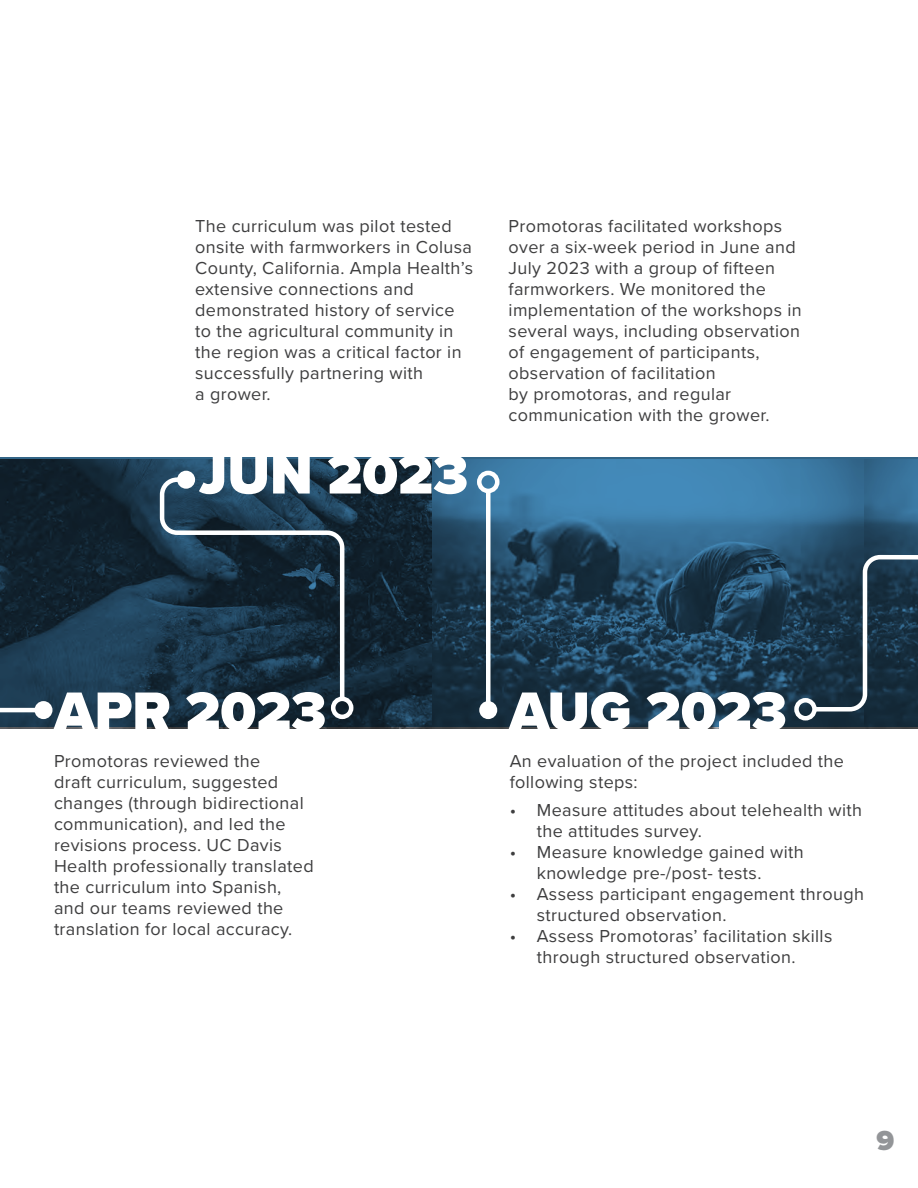
<style>
.page{position:relative;width:918px;height:1188px;background:#fff}
.page>*{position:absolute;margin:0;border:0;box-sizing:border-box;transform-origin:0 0}
.t1{font:900 57px "Proxima Nova";color:#fff}
.t2{font:900 28.5px "Proxima Nova";color:#939598}
.t3{font:18px/21px "Proxima Nova";letter-spacing:.02em;color:#3e3e3f}
</style>
<div class="page">
<svg style="left:0;top:457px;width:918px;height:270px;background:#21445d"></svg>
<svg style="left:158px;top:475px;width:189px;height:228px;background:#223b4d"></svg>
<div style="left:331px;top:697px;width:22px;height:22px;border:4px solid #fff;border-radius:50%"></div>
<div style="left:177px;top:471px;width:18px;height:18px;background:#fff;border-radius:50%"></div>
<div style="left:486px;top:491px;width:5px;height:219px;background:#fff"></div>
<div style="left:477px;top:471px;width:23px;height:22px;border:4px solid #fff;border-radius:50%"></div>
<div style="left:479px;top:701px;width:18px;height:18px;background:#fff;border-radius:50%"></div>
<svg style="left:0;top:486px;width:48px;height:229px;background:#182d3c"></svg>
<div style="left:34px;top:701px;width:18px;height:18px;background:#fff;border-radius:50%"></div>
<svg style="left:810px;top:553px;width:108px;height:161px;background:#284051"></svg>
<div style="left:794px;top:698px;width:23px;height:23px;border:4px solid #fff;border-radius:50%"></div>
<p class="t3" style="left:195px;top:215px;width:279px">The curriculum was pilot tested onsite with farmworkers in Colusa<br>County, California. Ampla Health’s extensive connections and demonstrated history of service to the agricultural community in the region was a critical factor in successfully partnering with<br>a grower.</p>
<p class="t3" style="left:509px;top:215px;width:295px">Promotoras facilitated workshops over a six-week period in June and<br>July 2023 with a group of fifteen farmworkers. We monitored the implementation of the workshops in several ways, including observation of engagement of participants, observation of facilitation<br>by promotoras, and regular communication with the grower.</p>
<p class="t1" style="left:199px;top:432px;width:271px">JUN 2023</p>
<p class="t1" style="left:54px;top:669px;width:274px">APR 2023</p>
<p class="t1" style="left:509px;top:669px;width:279px">AUG 2023</p>
<p class="t3" style="left:54px;top:750px;width:261px">Promotoras reviewed the<br>draft curriculum, suggested changes (through bidirectional communication), and led the revisions process. UC Davis<br>Health professionally translated the curriculum into Spanish, and our teams reviewed the translation for local accuracy.</p>
<p class="t3" style="left:510px;top:750px;width:336px">An evaluation of the project included the following steps:</p>
<p class="t3" style="left:537px;top:798px;width:327px;text-indent:-27px">• Measure attitudes about telehealth with the attitudes survey.</p>
<p class="t3" style="left:537px;top:840px;width:268px;text-indent:-27px">• Measure knowledge gained with knowledge pre-/post- tests.</p>
<p class="t3" style="left:537px;top:882px;width:329px;text-indent:-27px">• Assess participant engagement through structured observation.</p>
<p class="t3" style="left:510px;top:924px;width:324px;text-align:center">• Assess Promotoras’ facilitation skills through structured observation.</p>
<h2 class="t2" style="left:876px;top:1119px;width:19px">9</h2>
</div>
